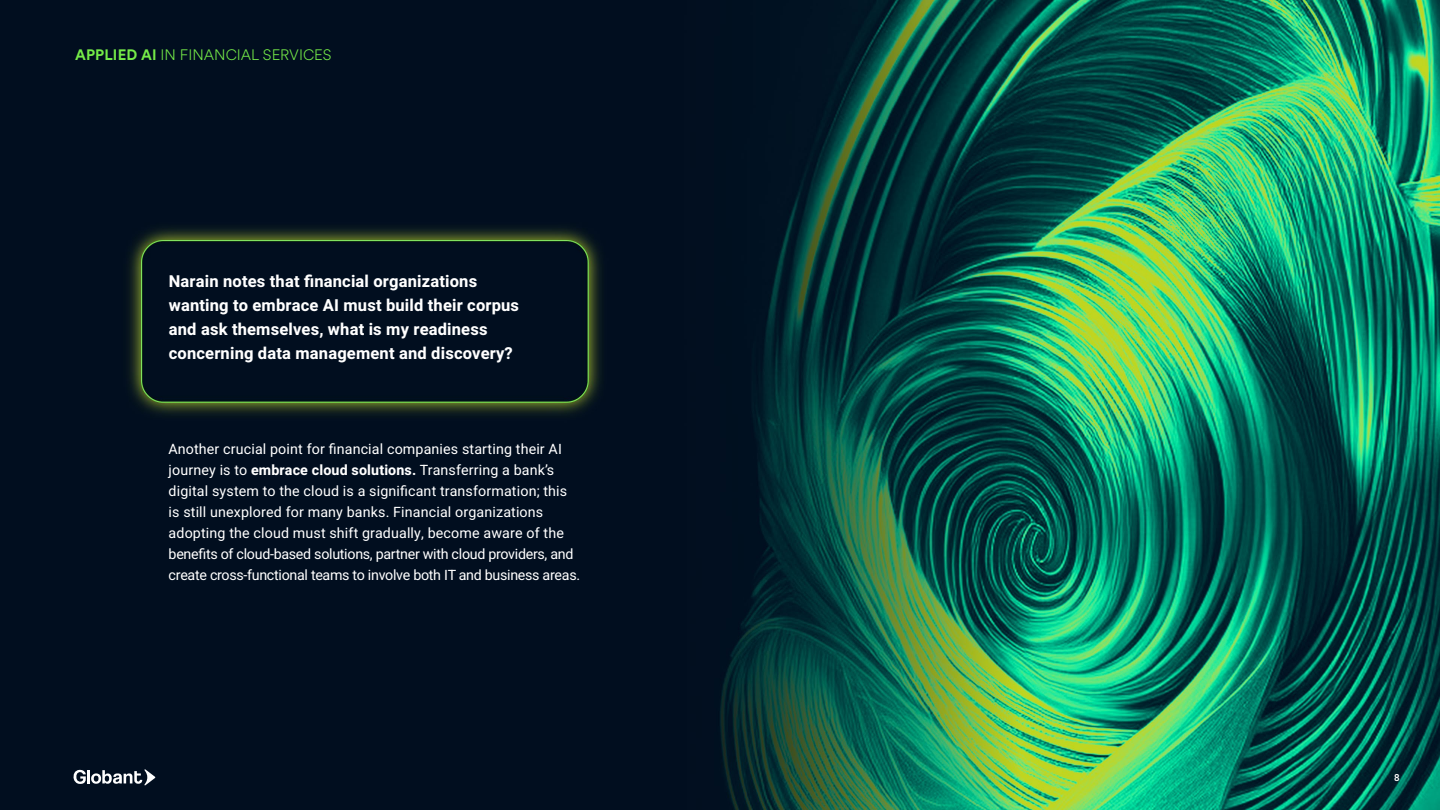
<style>
.page{position:relative;width:1440px;height:810px;background:#fff}
.page>*{position:absolute;margin:0;border:0;box-sizing:border-box;transform-origin:0 0}
.parrafo_reporte{font:700 16.5px/24px "Heebo";letter-spacing:.01em;color:#fff}
.sub-titulo{font:300 15px "Circular Spotify Text";color:#75eb48}
.parrafo_reporte-2{font:14.25px/21px "Heebo";letter-spacing:.01em;color:#fff}
.t1{font:500 9.75px "Heebo";color:#fff}
.s1{font-family:"Circular Std";font-weight:700}
.s2{font-weight:700}
</style>
<div class="page">
<img style="left:0;top:0;width:1440px;height:810px">
<svg style="left:73px;top:769px;width:82px;height:16px"></svg>
<p class="sub-titulo" style="left:68px;top:43px;width:258px"><span class="s1">AP LIED AI</span> N FINANCIAL SERVICES</p>
<p class="sub-titulo" style="left:75px;top:45px;width:258px"><span class="s1">APPLIED AI</span> IN FINANCIAL SERVICES</p>
<p class="parrafo_reporte" style="left:169px;top:269px;width:352px">Narain notes that financial organizations wanting to embrace AI must build their corpus and ask themselves, what is my readiness concerning data management and discovery?</p>
<p class="parrafo_reporte-2" style="left:169px;top:438px;width:413px">Another crucial point for financial companies starting their AI journey is to <span class="s2">embrace cloud solutions.</span> Transferring a bank’s digital system to the cloud is a significant transformation; this is still unexplored for many banks. Financial organizations adopting the cloud must shift gradually, become aware of the benefits of cloud-based solutions, partner with cloud providers, and create cross-functional teams to involve both IT and business areas.</p>
<p class="t1" style="left:1394px;top:770px;width:7px">8</p>
</div>
